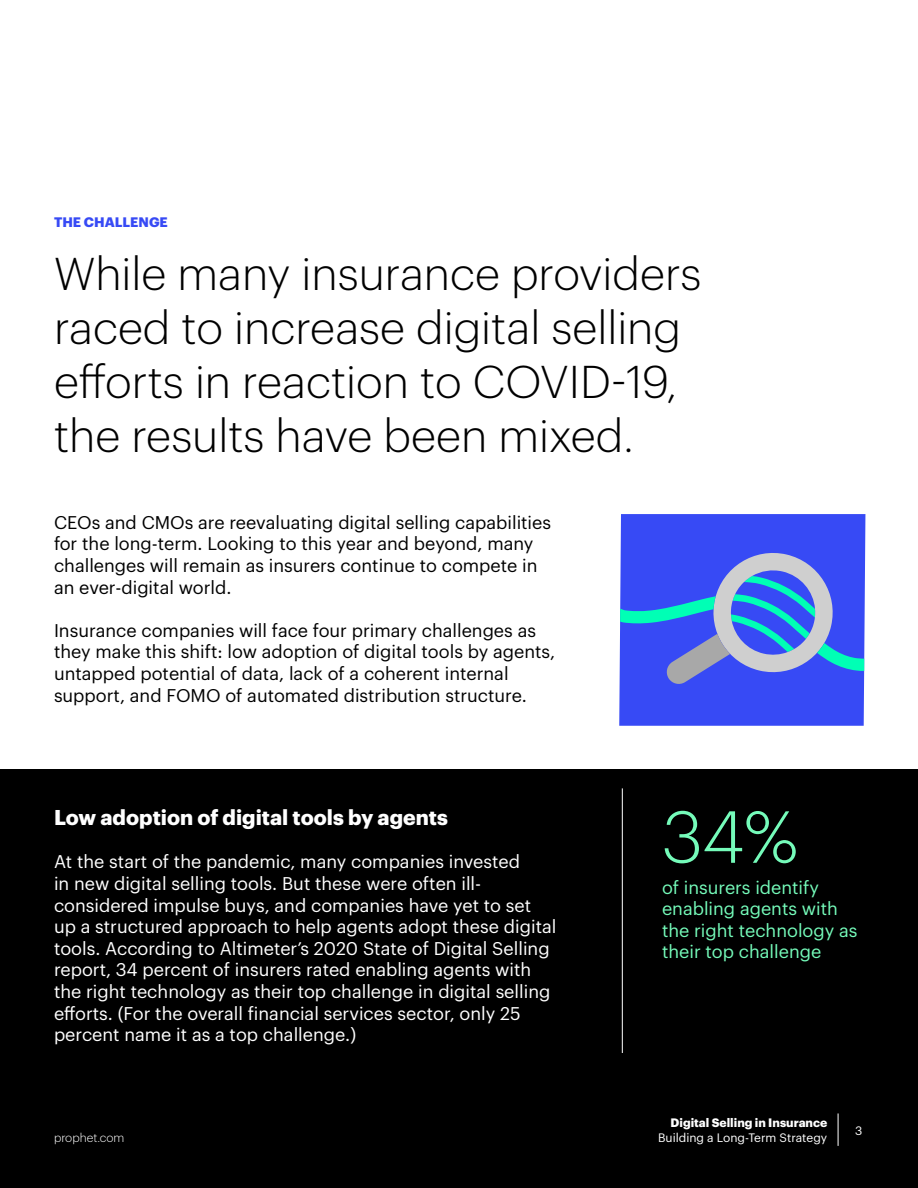
<style>
.page{position:relative;width:918px;height:1188px;background:#fff}
.page>*{position:absolute;margin:0;border:0;box-sizing:border-box;transform-origin:0 0}
.t1{font:300 72px "Graphik";color:#75fbba}
.t2{font:300 45px/54px "Graphik";color:#000}
.t3{font:700 21px "Graphik";color:#fff}
.t4{font:18px/21.6px "Graphik";color:#fff}
.t5{font:18px/21.6px "Graphik";color:#000}
.t6{font:18px/21.6px "Graphik";color:#75fbba}
.t7{font:700 13.5px "Graphik";color:#374af5}
.t8{font:12px "Graphik";color:#fff}
.t9{font:700 12px "Graphik";color:#fff}
.t10{font:300 12px "Graphik";color:#fff}
</style>
<div class="page">
<div style="left:0;top:770px;width:918px;height:418px;background:#000"></div>
<hr style="left:622px;top:788px;width:1px;height:265px;background:#fff">
<div style="left:619px;top:514px;width:246px;height:212px;background:#374af5"></div>
<svg style="left:620px;top:547px;width:244px;height:139px;background:#5075e5"></svg>
<hr style="left:838px;top:1113px;width:1px;height:33px;background:#fff">
<p class="t7" style="left:54px;top:212px;width:115px">THE CHALLENGE</p>
<h2 class="t2" style="left:54px;top:243px;width:649px">While many insurance providers raced to increase digital selling efforts in reaction to COVID-19, the results have been mixed.</h2>
<p class="t5" style="left:54px;top:510px;width:499px">CEOs and CMOs are reevaluating digital selling capabilities for the long-term. Looking to this year and beyond, many challenges will remain as insurers continue to compete in an ever-digital world.</p>
<p class="t5" style="left:54px;top:618px;width:503px">Insurance companies will face four primary challenges as they make this shift: low adoption of digital tools by agents, untapped potential of data, lack of a coherent internal support, and FOMO of automated distribution structure.</p>
<p class="t3" style="left:54px;top:801px;width:395px">Low adoption of digital tools by agents</p>
<p class="t4" style="left:54px;top:850px;width:504px">At the start of the pandemic, many companies invested<br>in new digital selling tools. But these were often ill&shy;considered impulse buys, and companies have yet to set up a structured approach to help agents adopt these digital tools. According to Altimeter’s 2020 State of Digital Selling report, 34 percent of insurers rated enabling agents with the right technology as their top challenge in digital selling efforts. (For the overall financial services sector, only 25 percent name it as a top challenge.)</p>
<p class="t10" style="left:54px;top:1129px;width:72px">prophet.com</p>
<h1 class="t1" style="left:662px;top:784px;width:138px">34%</h1>
<p class="t6" style="left:662px;top:875px;width:197px">of insurers identify enabling agents with the right technology as their top challenge</p>
<p class="t9" style="left:671px;top:1114px;width:158px">Digital Selling in Insurance</p>
<p class="t8" style="left:658px;top:1128px;width:171px">Building a Long-Term Strategy</p>
<p class="t8" style="left:855px;top:1121px;width:9px">3</p>
</div>
